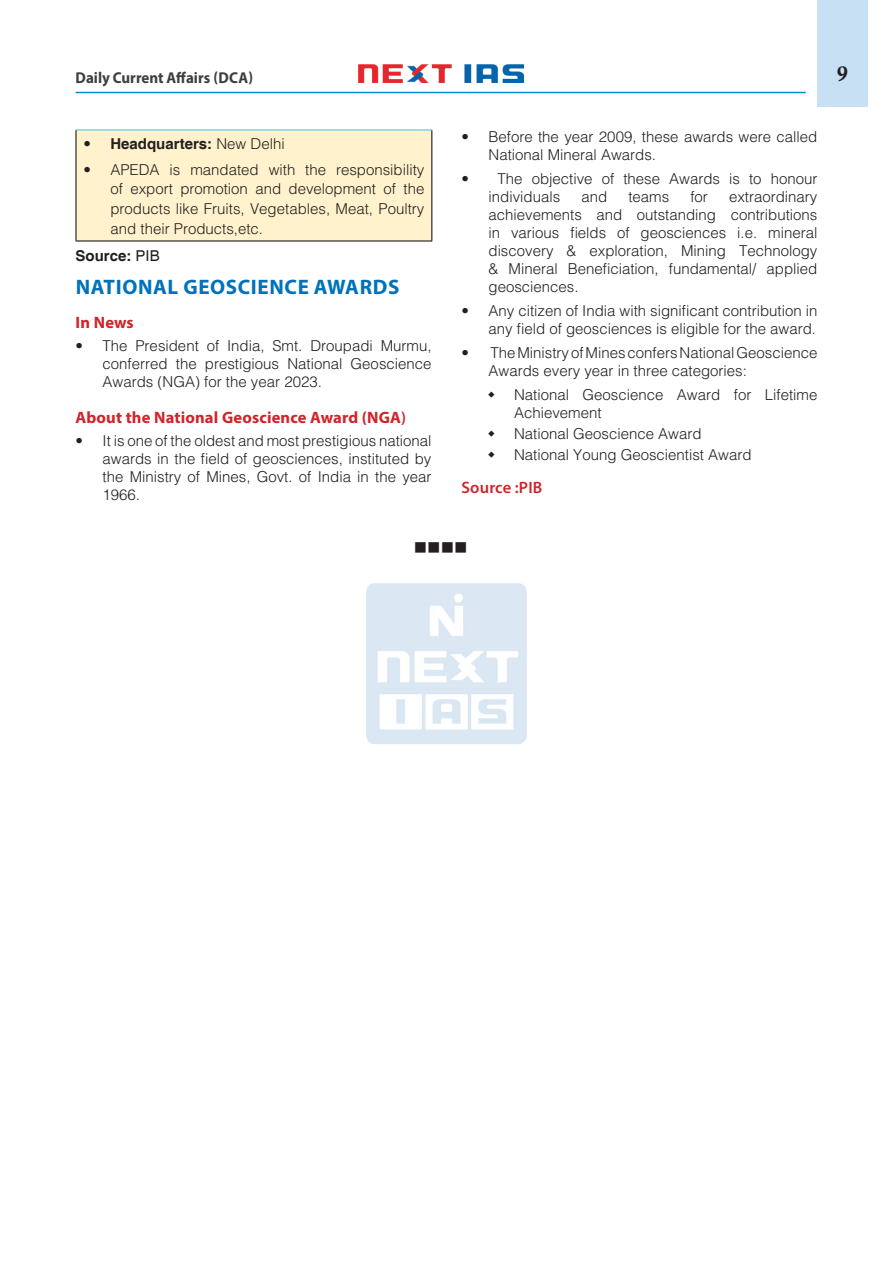
<style>
.page{position:relative;width:893px;height:1263px;background:#fff}
.page>*{position:absolute;margin:0;border:0;box-sizing:border-box;transform-origin:0 0}
.body{font:700 21px "Myriad Pro";letter-spacing:.03em;color:#0072bc}
.t1{font:21px "Calis MT Bol";color:#231f20}
.body-2{font:18px "Wingdings";color:#231f20}
.H-2{font:700 16.5px "Myriad Pro";letter-spacing:.01em;color:#d1232a}
.H-2-2{font:600 16.5px "Myriad Pro";letter-spacing:.01em;color:#d1232a}
.t2{font:700 15.75px "Myriad Pro";color:#3e3e3f;scale:.95 1}
.t3{font:300 15px/18px "Helvetica";color:#231f20;text-align:justify}
.body-3{font:700 15px "Helvetica";color:#231f20}
.s1{font-weight:300}
.s2{font-weight:400}
.s3{font-weight:600}
</style>
<div class="page">
<div style="left:817px;top:0;width:51px;height:107px;background:#c7e0f3"></div>
<img style="left:358px;top:64px;width:165px;height:19px">
<hr style="left:76px;top:92px;width:730px;height:1px;background:#008fd5">
<img style="left:366px;top:583px;width:161px;height:161px">
<div style="left:76px;top:130px;width:356px;height:111px;background:#fff2cc"></div>
<hr style="left:76px;top:130px;width:356px;height:1px;background:#40c7f4">
<hr style="left:76px;top:130px;width:1px;height:111px;background:#000">
<hr style="left:431px;top:130px;width:1px;height:111px;background:#000">
<hr style="left:76px;top:241px;width:356px;height:1px;background:#000">
<p class="t2" style="left:76px;top:67px;width:188px">Daily Current Affairs (DCA)</p>
<h1 class="t1" style="left:837px;top:62px;width:12px">9</h1>
<p class="body-3" style="left:83px;top:135px;width:203px"><span class="s1">•</span> Headquarters: <span class="s1">New Delhi</span></p>
<p class="t3" style="left:110px;top:159px;width:315px;line-height:19.5px;text-indent:-27px">• APEDA is mandated with the responsibility of export promotion and development of the products like Fruits, Vegetables, Meat, Poultry and their Products,etc.</p>
<p class="body-3" style="left:76px;top:246px;width:86px">Source: <span class="s2">PIB</span></p>
<p class="body" style="left:76px;top:273px;width:325px">NATIONAL GEOSCIENCE AWARDS</p>
<p class="H-2" style="left:76px;top:312px;width:60px">In News</p>
<p class="t3" style="left:103px;top:336px;width:330px;text-indent:-27px">• The President of India, Smt. Droupadi Murmu, conferred the prestigious National Geoscience Awards (NGA) for the year 2023.</p>
<p class="H-2" style="left:76px;top:407px;width:332px">About the National Geoscience Award (NGA<span class="s3">)</span></p>
<p class="t3" style="left:103px;top:431px;width:330px;text-indent:-27px">• It is one of the oldest and most prestigious national awards in the field of geosciences, instituted by the Ministry of Mines, Govt. of India in the year 1966.</p>
<p class="t3" style="left:488px;top:127px;width:330px;text-indent:-27px">• Before the year 2009, these awards were called<br>National Mineral Awards.</p>
<p class="t3" style="left:488px;top:169px;width:330px;text-indent:-27px">• The objective of these Awards is to honour individuals</p>
<p class="t3" style="left:581px;top:187px;width:27px">and</p>
<p class="t3" style="left:628px;top:187px;width:42px">teams</p>
<p class="t3" style="left:690px;top:187px;width:19px">for</p>
<p class="t3" style="left:488px;top:187px;width:330px;text-indent:241px">extraordinary achievements and outstanding contributions in various fields of geosciences i.e. mineral discovery &amp; exploration, Mining Technology &amp; Mineral Beneficiation, fundamental/ applied geosciences.</p>
<p class="t3" style="left:461px;top:301px;width:357px;text-align:right">• Any citizen of India with significant contribution in any field of geosciences is eligible for the award.</p>
<p class="t3" style="left:488px;top:343px;width:330px;text-indent:-27px">• The Ministry of Mines confers National Geoscience<br>Awards every year in three categories:</p>
<p class="t3" style="left:514px;top:385px;width:305px">National Geoscience Award for Lifetime<br>Achievement</p>
<p class="t3" style="left:514px;top:424px;width:189px">National Geoscience Award</p>
<p class="t3" style="left:514px;top:445px;width:239px">National Young Geoscientist Award</p>
<p class="H-2-2" style="left:461px;top:477px;width:82px">Source :PIB</p>
<p class="body-2" style="left:414px;top:538px;width:55px">■■■■</p>
</div>
